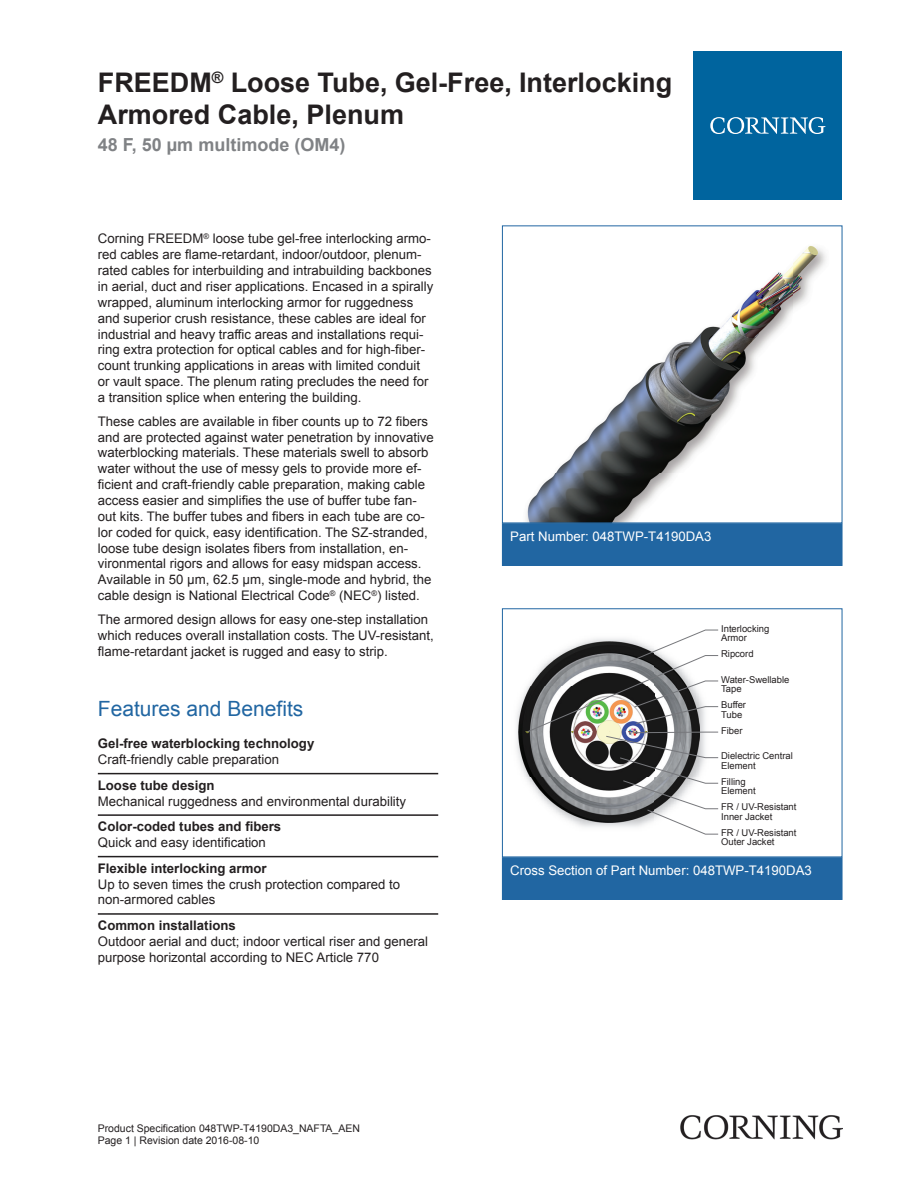
<style>
.page{position:relative;width:919px;height:1187px;background:#fff}
.page>*{position:absolute;margin:0;border:0;box-sizing:border-box;transform-origin:0 0}
.t1{font:700 27px/32.4px "Arial";color:#231f20}
.t2{font:21px "Arial";color:#2166a2}
.t3{font:700 18px "Arial";color:#808285}
.t4{font:13.2px/15.9px "Arial";color:#231f20}
.t5{font:700 13.2px "Arial";color:#231f20}
.t6{font:13.2px "Arial";color:#fff}
.t7{font:10.5px/12.6px "Arial";color:#231f20}
.t8{font:9.45px/9.4px "Arial";color:#231f20}
</style>
<div class="page">
<img style="left:526px;top:246px;width:300px;height:275px">
<div style="left:502px;top:523px;width:340px;height:42px;background:#2166a2"></div>
<div style="left:502px;top:523px;width:340px;height:43px;border:1px solid #2166a2"></div>
<img style="left:518px;top:691px;width:8px;height:86px">
<svg style="left:526px;top:629px;width:192px;height:205px"></svg>
<div style="left:502px;top:608px;width:340px;height:249px;border:1px solid #2166a2"></div>
<div style="left:502px;top:857px;width:340px;height:42px;background:#2166a2"></div>
<div style="left:502px;top:857px;width:340px;height:42px;border:1px solid #2166a2"></div>
<hr style="left:98px;top:772px;width:340px;height:2px;background:#231f20">
<hr style="left:98px;top:814px;width:340px;height:1px;background:#231f20">
<hr style="left:98px;top:855px;width:340px;height:2px;background:#231f20">
<hr style="left:98px;top:913px;width:340px;height:1px;background:#231f20">
<div style="left:693px;top:51px;width:149px;height:149px;background:#00649e"></div>
<svg style="left:710px;top:117px;width:115px;height:17px"></svg>
<img style="left:680px;top:1115px;width:162px;height:24px">
<h1 class="t1" style="left:98px;top:66px;width:576px">FREEDM<sup>®</sup> Loose Tube, Gel-Free, Interlocking<br>Armored Cable, Plenum</h1>
<h3 class="t3" style="left:98px;top:132px;width:249px">48 F, 50 µm multimode (OM4)</h3>
<p class="t4" style="left:98px;top:231px;width:337px">Corning FREEDM<sup>®</sup> loose tube gel -free interlocking armo&shy;red cables are flame -retardant, indoor/outdoor, plenum - rated cables for interbuilding and intrabuilding backbones in aerial, duct and riser applications. Encased in a spirally wrapped, aluminum interlocking armor for ruggedness and superior crush resistance, these cables are ideal for industrial and heavy traffic areas and installations requi&shy;ring extra protection for optical cables and for high -fiber - count trunking applications in areas with limited conduit or vault space. The plenum rating precludes the need for a transition splice when entering the building.</p>
<p class="t4" style="left:98px;top:413px;width:337px">These cables are available in fiber counts up to 72 fibers and are protected against water penetration by innovative waterblocking materials. These materials swell to absorb water without the use of messy gels to provide more ef&shy;ficient and craft -friendly cable preparation, making cable access easier and simplifies the use of buffer tube fan - out kits. The buffer tubes and fibers in each tube are co&shy;lor coded for quick, easy identification. The SZ -stranded, loose tube design isolates fibers from installation, en&shy;vironmental rigors and allows for easy midspan access.<br>Available in 50 μm, 62.5 μm, single -mode and hybrid, the cable design is National Electrical Code<sup>®</sup> (NEC<sup>®</sup>) listed.</p>
<p class="t4" style="left:98px;top:611px;width:337px">The armored design allows for easy one -step installation which reduces overall installation costs. The UV -resistant, flame -retardant jacket is rugged and easy to strip.</p>
<h2 class="t2" style="left:98px;top:694px;width:207px">Features and Benefits</h2>
<p class="t5" style="left:98px;top:734px;width:218px">Gel-free waterblocking technology</p>
<p class="t4" style="left:98px;top:751px;width:183px">Craft-friendly cable preparation</p>
<p class="t5" style="left:98px;top:775px;width:118px">Loose tube design</p>
<p class="t4" style="left:98px;top:792px;width:310px">Mechanical ruggedness and environmental durability</p>
<p class="t5" style="left:98px;top:817px;width:185px">Color-coded tubes and fibers</p>
<p class="t4" style="left:98px;top:834px;width:170px">Quick and easy identification</p>
<p class="t5" style="left:98px;top:858px;width:170px">Flexible interlocking armor</p>
<p class="t4" style="left:98px;top:875px;width:304px">Up to seven times the crush protection compared to non-armored cables</p>
<p class="t5" style="left:98px;top:916px;width:139px">Common installations</p>
<p class="t4" style="left:98px;top:933px;width:332px">Outdoor aerial and duct; indoor vertical riser and general purpose horizontal according to NEC Article 770</p>
<p class="t7" style="left:98px;top:1121px;width:264px">Product Specification 048TWP-T4190DA3_NAFTA_AEN<br>Page 1 | Revision date 2016-08-10</p>
<p class="t6" style="left:510px;top:527px;width:202px">Part Number: 048TWP-T4190DA3</p>
<p class="t8" style="left:721px;top:623px;width:50px">Interlocking<br>Armor</p>
<p class="t8" style="left:721px;top:649px;width:34px">Ripcord</p>
<p class="t8" style="left:721px;top:674px;width:70px">Water-Swellable<br>Tape</p>
<p class="t8" style="left:721px;top:700px;width:26px">Buffer<br>Tube</p>
<p class="t8" style="left:721px;top:725px;width:23px">Fiber</p>
<p class="t8" style="left:721px;top:751px;width:73px">Dielectric Central<br>Element</p>
<p class="t8" style="left:721px;top:776px;width:36px">Filling<br>Element</p>
<p class="t8" style="left:721px;top:802px;width:77px">FR / UV-Resistant<br>Inner Jacket</p>
<p class="t8" style="left:721px;top:827px;width:77px">FR / UV-Resistant<br>Outer Jacket</p>
<p class="t6" style="left:510px;top:861px;width:303px">Cross Section of Part Number: 048TWP-T4190DA3</p>
</div>
